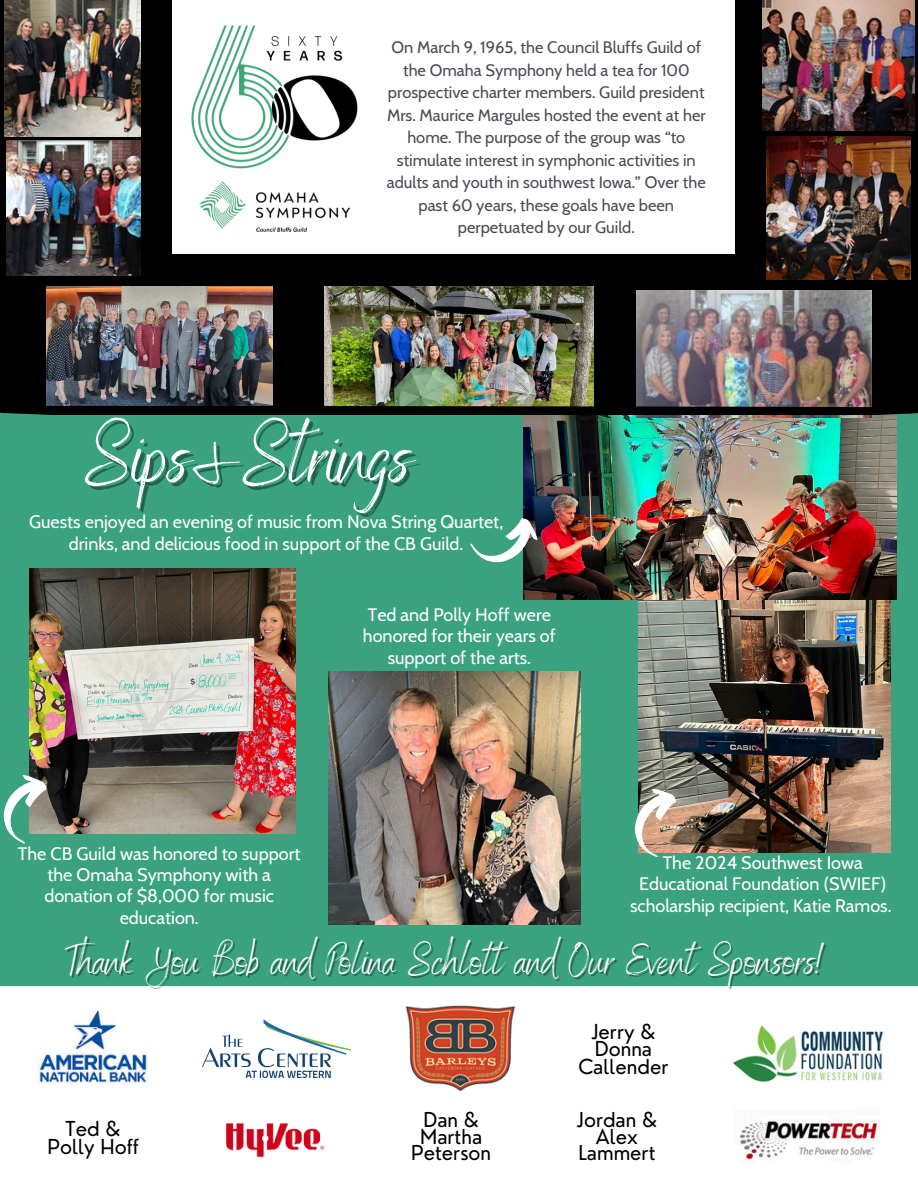
<style>
.page{position:relative;width:918px;height:1188px;background:#fff}
.page>*{position:absolute;margin:0;border:0;box-sizing:border-box;transform-origin:0 0}
.t1{font:84px "Benedict";color:#fff}
.t2{font:42.75px "Benedict";color:#fff}
.t3{font:20.1px/16.8px "Nourd";color:#000;text-align:center}
.t4{font:18px/21.3px "Cabin";color:#fff;text-align:center}
.t5{font:16.5px/22.5px "Cabin";color:#474c55;text-align:center}
</style>
<div class="page">
<div style="left:734px;top:0;width:184px;height:275px;background:#000"></div>
<div style="left:0;top:0;width:172px;height:275px;background:#000"></div>
<div style="left:0;top:247px;width:918px;height:369px;background:#000"></div>
<div style="left:172px;top:0;width:562px;height:254px;background:#fff"></div>
<img style="left:324px;top:286px;width:270px;height:120px">
<img style="left:762px;top:0;width:153px;height:130px">
<img style="left:46px;top:286px;width:226px;height:120px">
<div style="left:0;top:415px;width:918px;height:571px;background:#3ba280"></div>
<img style="left:638px;top:599px;width:253px;height:253px">
<svg style="left:624px;top:783px;width:67px;height:79px"></svg>
<img style="left:524px;top:415px;width:373px;height:184px">
<svg style="left:468px;top:510px;width:73px;height:59px"></svg>
<img style="left:39px;top:1010px;width:109px;height:73px">
<img style="left:406px;top:1006px;width:110px;height:85px">
<img style="left:202px;top:1019px;width:149px;height:59px">
<img style="left:733px;top:1025px;width:151px;height:57px">
<img style="left:739px;top:1120px;width:141px;height:41px">
<img style="left:225px;top:1123px;width:100px;height:35px">
<img style="left:30px;top:569px;width:265px;height:265px">
<svg style="left:0;top:770px;width:58px;height:77px"></svg>
<img style="left:5px;top:0;width:136px;height:136px">
<img style="left:7px;top:141px;width:134px;height:134px">
<img style="left:637px;top:291px;width:234px;height:127px">
<img style="left:767px;top:136px;width:143px;height:144px">
<div style="left:0;top:406px;width:918px;height:9px;background:#000"></div>
<img style="left:328px;top:671px;width:253px;height:253px">
<img style="left:191px;top:25px;width:167px;height:207px">
<p class="t5" style="left:387px;top:36px;width:321px">On March 9, 1965, the Council Bluffs Guild of the Omaha Symphony held a tea for 100 prospective charter members. Guild president Mrs. Maurice Margules hosted the event at her home. The purpose of the group was “to stimulate interest in symphonic activities in adults and youth in southwest Iowa.” Over the past 60 years, these goals have been perpetuated by our Guild.</p>
<p class="t1" style="left:85px;top:402px;width:328px">Sips&amp;Strings</p>
<p class="t4" style="left:29px;top:511px;width:476px">Guests enjoyed an evening of music from Nova String Quartet, drinks, and delicious food in support of the CB Guild.</p>
<h2 class="t4" style="left:363px;top:604px;width:194px">Ted and Polly Hoff were honored for their years of support of the arts.</h2>
<p class="t4" style="left:18px;top:843px;width:284px">The CB Guild was honored to support the Omaha Symphony with a donation of $8,000 for music education.</p>
<p class="t4" style="left:630px;top:852px;width:263px">The 2024 Southwest Iowa<br>Educational Foundation (SWIEF) scholarship recipient, Katie Ramos.</p>
<p class="t2" style="left:65px;top:934px;width:760px">Thank You Bob and Polina Schlott and Our Event Sponsors!</p>
<h3 class="t3" style="left:578px;top:1023px;width:92px;line-height:17.4px">Jerry &amp;<br>Donna<br>Callender</h3>
<p class="t3" style="left:48px;top:1120px;width:93px;line-height:17.4px">Ted &amp;<br>Polly Hoff</p>
<p class="t3" style="left:577px;top:1111px;width:82px">Jordan &amp;<br>Alex<br>Lammert</p>
<p class="t3" style="left:411px;top:1111px;width:82px">Dan &amp;<br>Martha<br>Peterson</p>
</div>
